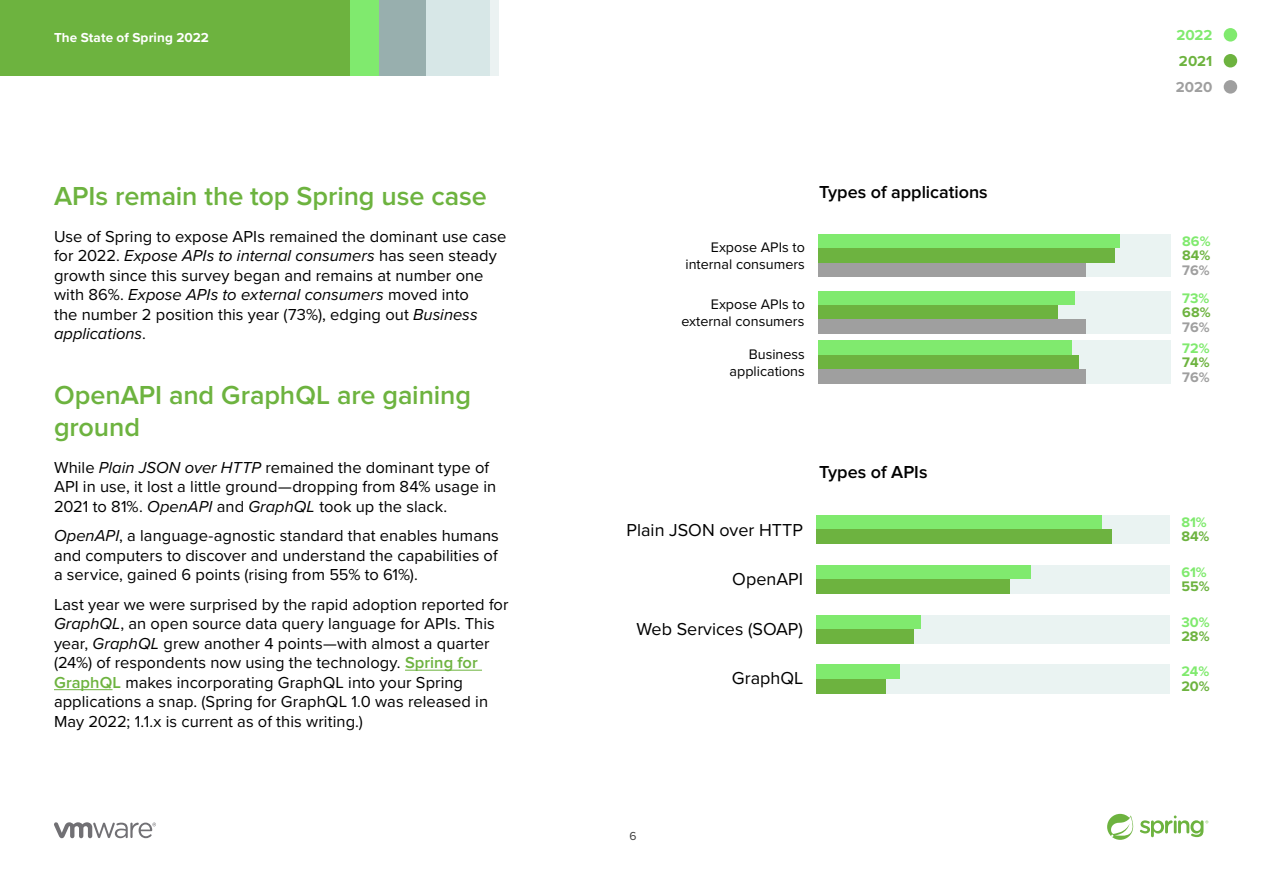
<style>
.page{position:relative;width:1263px;height:893px;background:#fff}
.page>*{position:absolute;margin:0;border:0;box-sizing:border-box;transform-origin:0 0}
.t1{font:600 27px/32.4px "Proxima Nova";letter-spacing:-.005em;color:#6db33f}
.t2{font:18px "Proxima Nova";color:#000}
.t3{font:600 18px "Proxima Nova";color:#000}
.t4{font:16.5px/19.5px "Proxima Nova";letter-spacing:.005em;color:#000}
.t5{font:700 15px "Proxima Nova";color:#80ea6e}
.t6{font:700 15px "Proxima Nova";color:#6db33f}
.t7{font:700 15px "Proxima Nova";color:#9f9f9f}
.t8{font:14.4px/16px "Proxima Nova";color:#000;text-align:right}
.t9{font:700 14.4px "Proxima Nova";color:#80ea6e}
.t10{font:700 14.4px "Proxima Nova";color:#6db33f}
.t11{font:700 14.4px "Proxima Nova";color:#9f9f9f}
.t12{font:700 13.5px "Proxima Nova";letter-spacing:.005em;color:#fff}
.t13{font:12px "Proxima Nova";color:#3f3f3f}
.s1{font-style:italic}
.s2{font-weight:600;color:#6db33f}
</style>
<div class="page">
<div style="left:0;top:0;width:351px;height:75px;background:#6db33f"></div>
<div style="left:351px;top:0;width:29px;height:75px;background:#80ea6e"></div>
<div style="left:379px;top:0;width:47px;height:75px;background:#98afae"></div>
<div style="left:426px;top:0;width:65px;height:75px;background:#d7e7e7"></div>
<div style="left:491px;top:0;width:8px;height:75px;background:#ebf2f2"></div>
<svg style="left:1107px;top:814px;width:27px;height:26px"></svg>
<svg style="left:1140px;top:815px;width:68px;height:22px"></svg>
<svg style="left:54px;top:822px;width:102px;height:16px"></svg>
<hr style="left:405px;top:670px;width:77px;height:1px;background:#6db33f">
<hr style="left:54px;top:689px;width:59px;height:1px;background:#6db33f">
<div style="left:818px;top:234px;width:353px;height:14px;background:#eaf3f2"></div>
<div style="left:818px;top:234px;width:302px;height:14px;background:#80ea6e"></div>
<div style="left:818px;top:263px;width:353px;height:14px;background:#eaf3f2"></div>
<div style="left:818px;top:263px;width:268px;height:14px;background:#9f9f9f"></div>
<div style="left:818px;top:248px;width:353px;height:15px;background:#eaf3f2"></div>
<div style="left:818px;top:248px;width:296px;height:15px;background:#6db340"></div>
<div style="left:818px;top:291px;width:353px;height:14px;background:#eaf3f2"></div>
<div style="left:818px;top:291px;width:257px;height:14px;background:#80ea6e"></div>
<div style="left:818px;top:305px;width:353px;height:14px;background:#eaf3f2"></div>
<div style="left:818px;top:305px;width:240px;height:14px;background:#6db33f"></div>
<div style="left:818px;top:319px;width:353px;height:15px;background:#eaf3f2"></div>
<div style="left:818px;top:319px;width:268px;height:15px;background:#9f9f9f"></div>
<div style="left:818px;top:341px;width:353px;height:14px;background:#eaf3f2"></div>
<div style="left:818px;top:341px;width:254px;height:14px;background:#80ea6e"></div>
<div style="left:818px;top:355px;width:353px;height:14px;background:#eaf3f2"></div>
<div style="left:818px;top:355px;width:261px;height:14px;background:#6db33f"></div>
<div style="left:818px;top:369px;width:353px;height:14px;background:#eaf3f2"></div>
<div style="left:818px;top:369px;width:268px;height:14px;background:#9f9f9f"></div>
<div style="left:816px;top:515px;width:354px;height:14px;background:#eaf3f2"></div>
<div style="left:816px;top:515px;width:285px;height:14px;background:#80ea6e"></div>
<div style="left:816px;top:529px;width:354px;height:15px;background:#eaf3f2"></div>
<div style="left:816px;top:529px;width:296px;height:15px;background:#6db340"></div>
<div style="left:816px;top:565px;width:354px;height:14px;background:#eaf3f2"></div>
<div style="left:816px;top:565px;width:215px;height:14px;background:#80ea6e"></div>
<div style="left:816px;top:579px;width:354px;height:15px;background:#eaf3f2"></div>
<div style="left:816px;top:579px;width:194px;height:15px;background:#6db33f"></div>
<div style="left:816px;top:615px;width:354px;height:14px;background:#eaf3f2"></div>
<div style="left:816px;top:615px;width:105px;height:14px;background:#80ea6e"></div>
<div style="left:816px;top:629px;width:354px;height:14px;background:#eaf3f2"></div>
<div style="left:816px;top:629px;width:98px;height:14px;background:#6db33f"></div>
<div style="left:816px;top:665px;width:354px;height:14px;background:#eaf3f2"></div>
<div style="left:816px;top:665px;width:84px;height:14px;background:#80ea6e"></div>
<div style="left:816px;top:679px;width:354px;height:14px;background:#eaf3f2"></div>
<div style="left:816px;top:679px;width:70px;height:14px;background:#6db33f"></div>
<div style="left:1224px;top:54px;width:13px;height:14px;background:#6db33f;border-radius:50%"></div>
<div style="left:1224px;top:28px;width:13px;height:14px;background:#80ea6e;border-radius:50%"></div>
<div style="left:1224px;top:80px;width:13px;height:14px;background:#9f9f9f;border-radius:50%"></div>
<p class="t12" style="left:54px;top:28px;width:157px">The State of Spring 2022</p>
<h1 class="t1" style="left:54px;top:180px;width:434px">APIs remain the top Spring use case</h1>
<p class="t4" style="left:54px;top:226px;width:454px">Use of Spring to expose APIs remained the dominant use case for 2022. <span class="s1">Expose APIs to internal consumers</span> has seen steady growth since this survey began and remains at number one with 86%. <span class="s1">Expose APIs to external consumers</span> moved into<br>the number 2 position this year (73%), edging out <span class="s1">Business applications</span>.</p>
<h1 class="t1" style="left:54px;top:379px;width:418px">OpenAPI and GraphQL are gaining ground</h1>
<p class="t4" style="left:54px;top:457px;width:444px">While <span class="s1">Plain JSON over HTTP</span> remained the dominant type of<br>API in use, it lost a little ground—dropping from 84% usage in<br>2021 to 81%. <span class="s1">OpenAPI</span> and <span class="s1">GraphQL</span> took up the slack.</p>
<p class="t4" style="left:54px;top:525px;width:446px;text-align:justify"><span class="s1">OpenAPI</span>, a language-agnostic standard that enables humans and computers to discover and understand the capabilities of a service, gained 6 points (rising from 55% to 61%).</p>
<p class="t4" style="left:54px;top:593px;width:456px">Last year we were surprised by the rapid adoption reported for <span class="s1">GraphQL</span>, an open source data query language for APIs. This year, <span class="s1">GraphQL</span> grew another 4 points—with almost a quarter (24%) of respondents now using the technology. <span class="s2">Spring for GraphQL</span> makes incorporating GraphQL into your Spring applications a snap. (Spring for GraphQL 1.0 was released in May 2022; 1.1.x is current as of this writing.)</p>
<p class="t3" style="left:819px;top:181px;width:170px">Types of applications</p>
<p class="t8" style="left:685px;top:239px;width:121px">Expose APIs to internal consumers</p>
<p class="t8" style="left:682px;top:296px;width:125px">Expose APIs to external consumers</p>
<p class="t8" style="left:730px;top:346px;width:77px">Business applications</p>
<p class="t2" style="left:627px;top:516px;width:178px">Plain JSON over HTTP</p>
<p class="t2" style="left:732px;top:565px;width:72px">OpenAPI</p>
<p class="t2" style="left:636px;top:616px;width:168px">Web Services (SOAP)</p>
<p class="t2" style="left:732px;top:665px;width:73px">GraphQL</p>
<p class="t3" style="left:819px;top:462px;width:110px">Types of APIs</p>
<p class="t13" style="left:629px;top:827px;width:9px">6</p>
<p class="t5" style="left:1176px;top:24px;width:38px">2022</p>
<p class="t6" style="left:1179px;top:50px;width:35px">2021</p>
<p class="t7" style="left:1176px;top:76px;width:38px">2020</p>
<p class="t9" style="left:1182px;top:230px;width:30px">86%</p>
<p class="t10" style="left:1182px;top:245px;width:30px">84%</p>
<p class="t11" style="left:1182px;top:260px;width:29px">76%</p>
<p class="t9" style="left:1182px;top:287px;width:29px">73%</p>
<p class="t10" style="left:1182px;top:301px;width:30px">68%</p>
<p class="t11" style="left:1182px;top:316px;width:29px">76%</p>
<p class="t9" style="left:1182px;top:337px;width:29px">72%</p>
<p class="t10" style="left:1182px;top:351px;width:29px">74%</p>
<p class="t11" style="left:1182px;top:366px;width:29px">76%</p>
<p class="t9" style="left:1181px;top:512px;width:27px">81%</p>
<p class="t10" style="left:1181px;top:526px;width:30px">84%</p>
<p class="t9" style="left:1181px;top:561px;width:27px">61%</p>
<p class="t10" style="left:1181px;top:576px;width:30px">55%</p>
<p class="t9" style="left:1181px;top:611px;width:30px">30%</p>
<p class="t10" style="left:1181px;top:626px;width:30px">28%</p>
<p class="t9" style="left:1181px;top:661px;width:30px">24%</p>
<p class="t10" style="left:1181px;top:675px;width:30px">20%</p>
</div>
